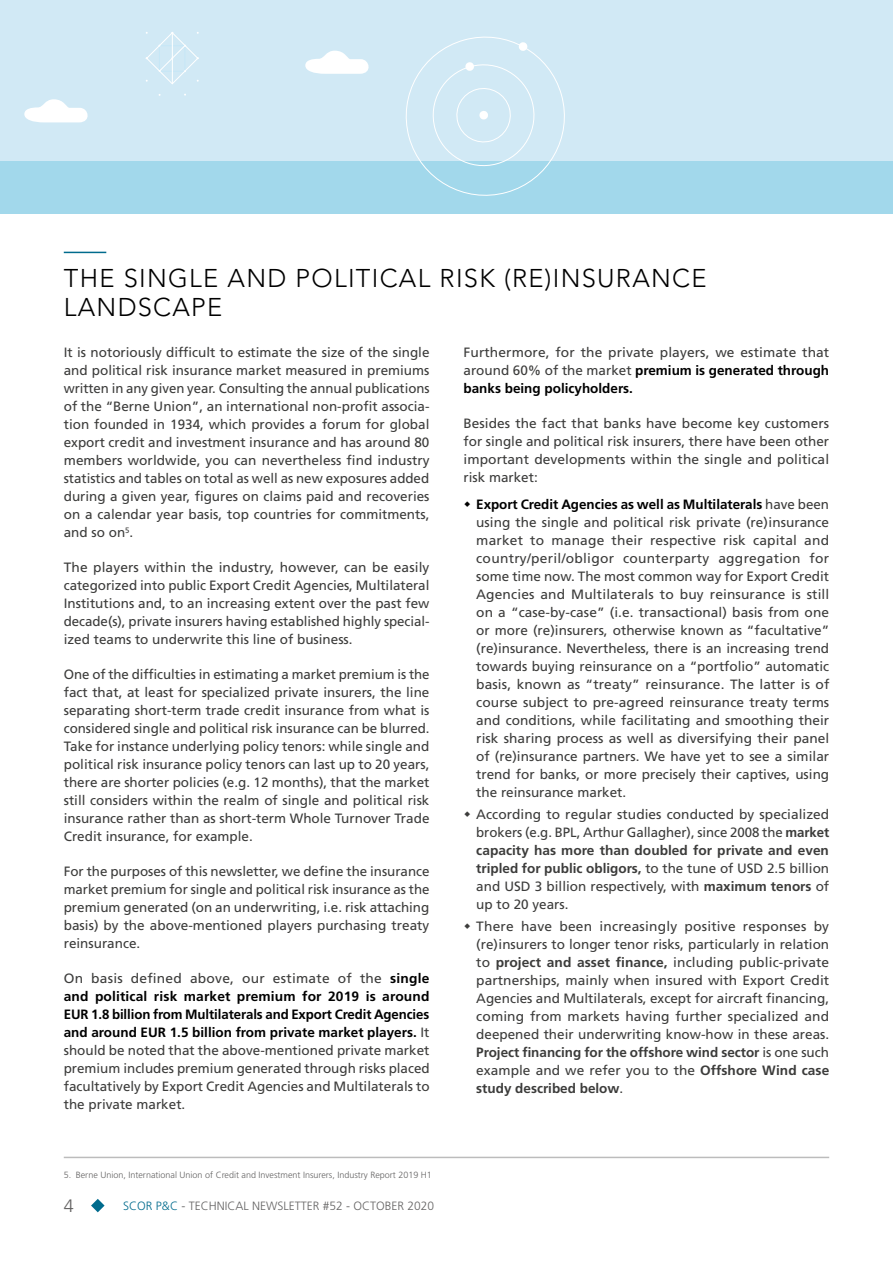
<style>
.page{position:relative;width:893px;height:1263px;background:#fff}
.page>*{position:absolute;margin:0;border:0;box-sizing:border-box;transform-origin:0 0}
.t1{font:300 25.5px/28.5px "Avenir LT Std";letter-spacing:.05em;color:#000}
.t2{font:300 18px "Frutiger LT Std";color:#646363}
.t3{font:13.5px/18px "Frutiger LT Std";color:#3c3c3b;text-align:justify}
.t4{font:300 12px "Frutiger LT Std";color:#646363}
.t5{font:300 9px "Frutiger LT Std";color:#646363}
.s1{font-weight:700;color:#000}
.s2{color:#006b8d}
.s3{font-weight:700}
</style>
<div class="page">
<svg style="left:91px;top:1199px;width:14px;height:13px"></svg>
<div style="left:0;top:0;width:893px;height:213px;background:#d1e9f5"></div>
<div style="left:0;top:161px;width:893px;height:52px;background:#a2d8eb"></div>
<svg style="left:146px;top:32px;width:53px;height:52px"></svg>
<svg style="left:405px;top:36px;width:160px;height:160px"></svg>
<svg style="left:305px;top:51px;width:64px;height:23px"></svg>
<svg style="left:24px;top:99px;width:64px;height:23px"></svg>
<hr style="left:64px;top:252px;width:42px;height:1px;background:#006b8d">
<hr style="left:64px;top:1157px;width:765px;height:1px;background:#bcbcbc">
<h1 class="t1" style="left:64px;top:264px;width:644px">THE SINGLE AND POLITICAL RISK (RE)INSURANCE<br>LANDSCAPE</h1>
<p class="t3" style="left:64px;top:343px;width:367px">It is notoriously difficult to estimate the size of the single and political risk insurance market measured in premiums written in any given year. Consulting the annual publications of the “Berne Union”, an international non-profit associa&shy;tion founded in 1934, which provides a forum for global export credit and investment insurance and has around 80 members worldwide, you can nevertheless find industry statistics and tables on total as well as new exposures added during a given year, figures on claims paid and recoveries on a calendar year basis, top countries for commitments, and so on<sup>5</sup>.</p>
<p class="t3" style="left:64px;top:558px;width:367px">The players within the industry, however, can be easily categorized into public Export Credit Agencies, Multilateral Institutions and, to an increasing extent over the past few decade(s), private insurers having established highly special&shy;ized teams to underwrite this line of business.</p>
<p class="t3" style="left:64px;top:665px;width:367px">One of the difficulties in estimating a market premium is the fact that, at least for specialized private insurers, the line separating short-term trade credit insurance from what is considered single and political risk insurance can be blurred.<br>Take for instance underlying policy tenors: while single and political risk insurance policy tenors can last up to 20 years, there are shorter policies (e.g. 12 months), that the market still considers within the realm of single and political risk insurance rather than as short-term Whole Turnover Trade Credit insurance, for example.</p>
<p class="t3" style="left:64px;top:862px;width:367px">For the purposes of this newsletter, we define the insurance market premium for single and political risk insurance as the premium generated (on an underwriting, i.e. risk attaching basis) by the above-mentioned players purchasing treaty reinsurance.</p>
<p class="t3" style="left:64px;top:969px;width:367px">On basis defined above, our estimate of the <span class="s1">single and political risk market premium for 2019 is around EUR 1.8 billion from Multilaterals and Export Credit Agencies and around EUR 1.5 billion from private market players.</span> It should be noted that the above-mentioned private market premium includes premium generated through risks placed facultatively by Export Credit Agencies and Multilaterals to the private market.</p>
<p class="t5" style="left:64px;top:1170px;width:370px">5. Berne Union, International Union of Credit and Investment Insurers, Industry Report 2019 H1</p>
<h2 class="t2" style="left:64px;top:1196px;width:12px">4</h2>
<p class="t4" style="left:123px;top:1199px;width:312px"><span class="s2">SCOR P&amp;C</span> - TECHNICAL NEWSLETTER #52 - OCTOBER 2020</p>
<p class="t3" style="left:463px;top:343px;width:367px">Furthermore, for the private players, we estimate that around 60% of the market <span class="s1">premium is generated through banks being policyholders.</span></p>
<p class="t3" style="left:463px;top:414px;width:367px">Besides the fact that banks have become key customers for single and political risk insurers, there have been other important developments within the single and political risk market:</p>
<p class="t3" style="left:476px;top:495px;width:355px"><span class="s1">Export Credit Agencies as well as Multilaterals</span> have been using the single and political risk private (re)insurance market to manage their respective risk capital and country/peril/obligor counterparty aggregation for some time now. The most common way for Export Credit Agencies and Multilaterals to buy reinsurance is still on a “case‑by‑case” (i.e. transactional) basis from one or more (re)insurers, otherwise known as “facultative” (re)insurance. Nevertheless, there is an increasing trend towards buying reinsurance on a “portfolio” automatic basis, known as “treaty” reinsurance. The latter is of course subject to pre-agreed reinsurance treaty terms and conditions, while facilitating and smoothing their risk sharing process as well as diversifying their panel of (re)insurance partners. We have yet to see a similar trend for banks, or more precisely their captives, using the reinsurance market.</p>
<p class="t3" style="left:476px;top:805px;width:355px">According to regular studies conducted by specialized brokers (e.g. BPL, Arthur Gallagher), since 2008 the <span class="s3">market capacity has more than doubled for private and even tripled for public obligors,</span> to the tune of USD 2.5 billion and USD 3 billion respectively, with <span class="s3">maximum tenors</span> of up to 20 years.</p>
<p class="t3" style="left:476px;top:917px;width:355px">There have been increasingly positive responses by (re)insurers to longer tenor risks, particularly in relation to <span class="s3">project and asset finance,</span> including public-private partnerships, mainly when insured with Export Credit Agencies and Multilaterals, except for aircraft financing, coming from markets having further specialized and deepened their underwriting know-how in these areas.<br><span class="s3">Project financing for the offshore wind sector</span> is one such example and we refer you to the <span class="s3">Offshore Wind case study described below</span>.</p>
</div>
